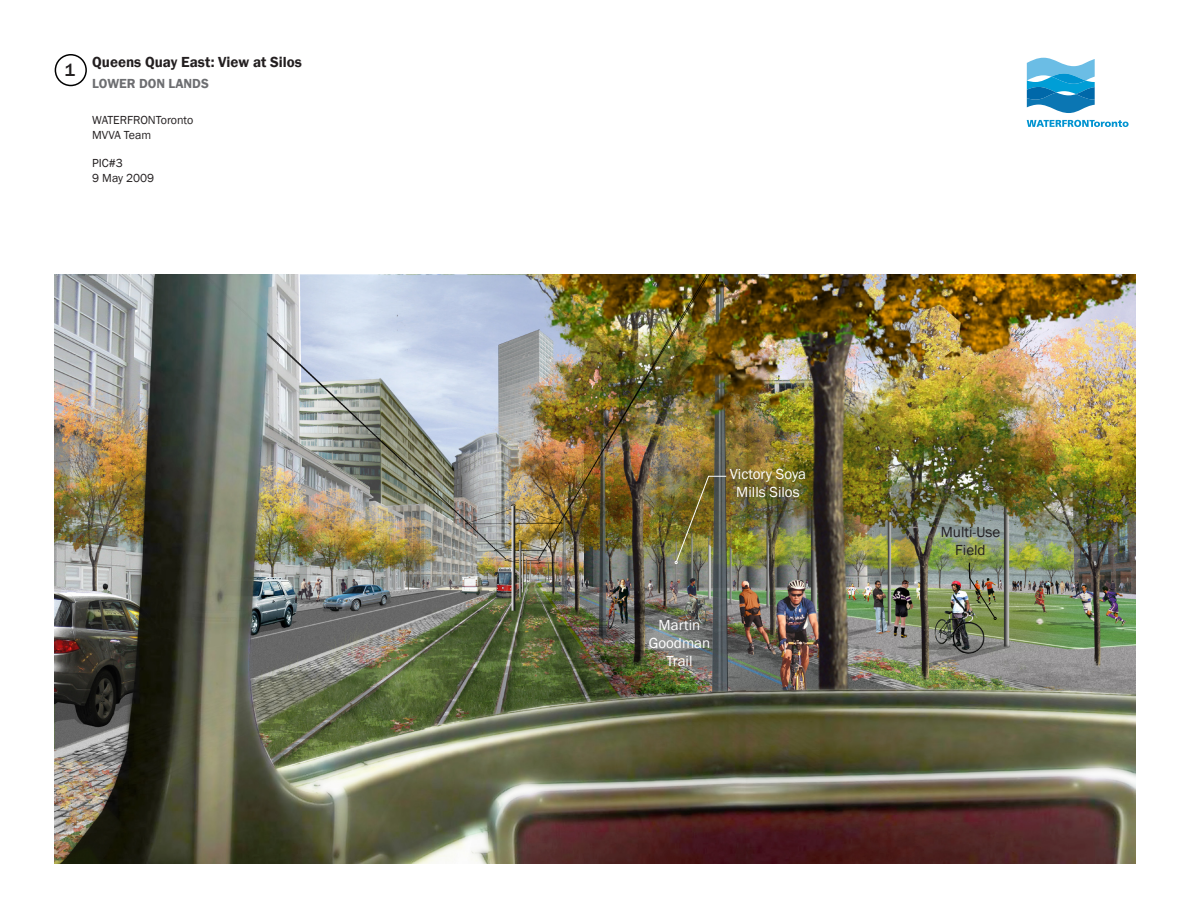
<style>
.page{position:relative;width:1188px;height:918px;background:#fff}
.page>*{position:absolute;margin:0;border:0;box-sizing:border-box;transform-origin:0 0}
.t1{font:500 18px "Franklin Gothic";color:#231f20}
.t2{font:15px/18px "Franklin Gothic";color:#fff;text-align:center}
.t3{font:600 15px "Franklin Gothic";color:#231f20}
.t4{font:15px/18px "Franklin Gothic";color:#231f20;text-align:center}
.t5{font:600 13.5px "Franklin Gothic";color:#6d6e71}
.t6{font:12px "Franklin Gothic";color:#231f20}
</style>
<div class="page">
<img style="left:55px;top:274px;width:1080px;height:590px">
<img style="left:675px;top:476px;width:52px;height:88px">
<svg style="left:969px;top:562px;width:28px;height:58px;background:#808862"></svg>
<div style="left:55px;top:54px;width:32px;height:32px;border:2px solid #000;border-radius:50%"></div>
<svg style="left:1027px;top:58px;width:68px;height:55px"></svg>
<svg style="left:1027px;top:120px;width:102px;height:7px"></svg>
<p class="t1" style="left:64px;top:58px;width:12px">1</p>
<p class="t3" style="left:92px;top:52px;width:211px">Queens Quay East: View at Silos</p>
<p class="t5" style="left:92px;top:75px;width:118px">LOWER DON LANDS</p>
<p class="t6" style="left:92px;top:113px;width:103px">WATERFRONToronto</p>
<p class="t6" style="left:92px;top:127px;width:61px">MVVA Team</p>
<p class="t6" style="left:92px;top:156px;width:32px">PIC#3</p>
<p class="t6" style="left:92px;top:170px;width:63px">9 May 2009</p>
<p class="t2" style="left:730px;top:466px;width:78px">Victory Soya<br>Mills Silos</p>
<p class="t2" style="left:649px;top:617px;width:63px">Martin<br>Goodman<br>Trail</p>
<p class="t4" style="left:941px;top:523px;width:61px">Multi-Use<br>Field</p>
</div>
